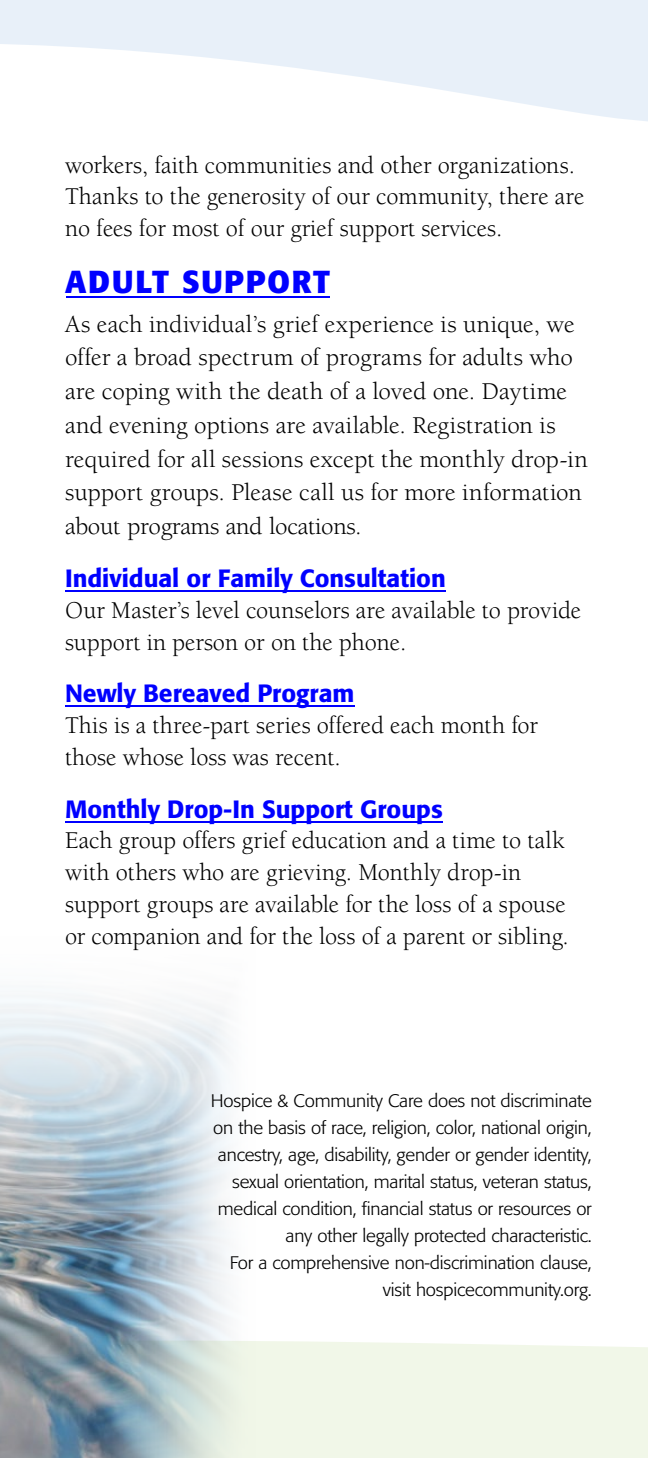
<style>
.page{position:relative;width:648px;height:1458px;background:#fff}
.page>*{position:absolute;margin:0;border:0;box-sizing:border-box;transform-origin:0 0}
.t1{font:700 31.5px "Formata";letter-spacing:.055em;color:#00f}
.t2{font:24.75px/33.8px "Berkeley";color:#000}
.t3{font:500 24.75px "Formata";color:#00f}
.t4{font:300 18px/27px "Formata";letter-spacing:-.01em;color:#000;text-align:right;scale:1.04 1}
</style>
<div class="page">
<div style="left:263px;top:1341px;width:385px;height:117px;background:#f1f7e8"></div>
<img style="left:0;top:995px;width:263px;height:463px">
<svg style="left:0;top:0;width:648px;height:121px;fill:#e8f0f9"></svg>
<hr style="left:65px;top:821px;width:378px;height:2px;background:#00f">
<hr style="left:65px;top:706px;width:289px;height:1px;background:#00f">
<hr style="left:65px;top:590px;width:381px;height:2px;background:#00f">
<hr style="left:66px;top:296px;width:263px;height:2px;background:#00f">
<p class="t2" style="left:65px;top:150px;width:521px;line-height:31.5px">workers, faith communities and other organizations.<br>Thanks to the generosity of our community, there are no fees for most of our grief support services.</p>
<p class="t1" style="left:65px;top:262px;width:266px">ADULT SUPPORT</p>
<p class="t2" style="left:65px;top:308px;width:524px">As each individual’s grief experience is unique, we offer a broad spectrum of programs for adults who are coping with the death of a loved one. Daytime and evening options are available. Registration is required for all sessions except the monthly drop-in support groups. Please call us for more information about programs and locations.</p>
<p class="t3" style="left:65px;top:563px;width:382px">Individual or Family Consultation</p>
<p class="t2" style="left:65px;top:594px;width:518px;line-height:32.2px">Our Master’s level counselors are available to provide support in person or on the phone.</p>
<p class="t3" style="left:65px;top:678px;width:291px">Newly Bereaved Program</p>
<p class="t2" style="left:65px;top:710px;width:474px;line-height:32.2px">This is a three-part series offered each month for those whose loss was recent.</p>
<p class="t3" style="left:65px;top:794px;width:379px">Monthly Drop-In Support Groups</p>
<p class="t2" style="left:65px;top:825px;width:505px;line-height:31.7px">Each group offers grief education and a time to talk with others who are grieving. Monthly drop-in support groups are available for the loss of a spouse or companion and for the loss of a parent or sibling.</p>
<p class="t4" style="left:211px;top:1087px;width:368px">Hospice &amp; Community Care does not discriminate on the basis of race, religion, color, national origin, ancestry, age, disability, gender or gender identity, sexual orientation, marital status, veteran status, medical condition, financial status or resources or any other legally protected characteristic.<br>For a comprehensive non-discrimination clause, visit hospicecommunity.org.</p>
</div>
